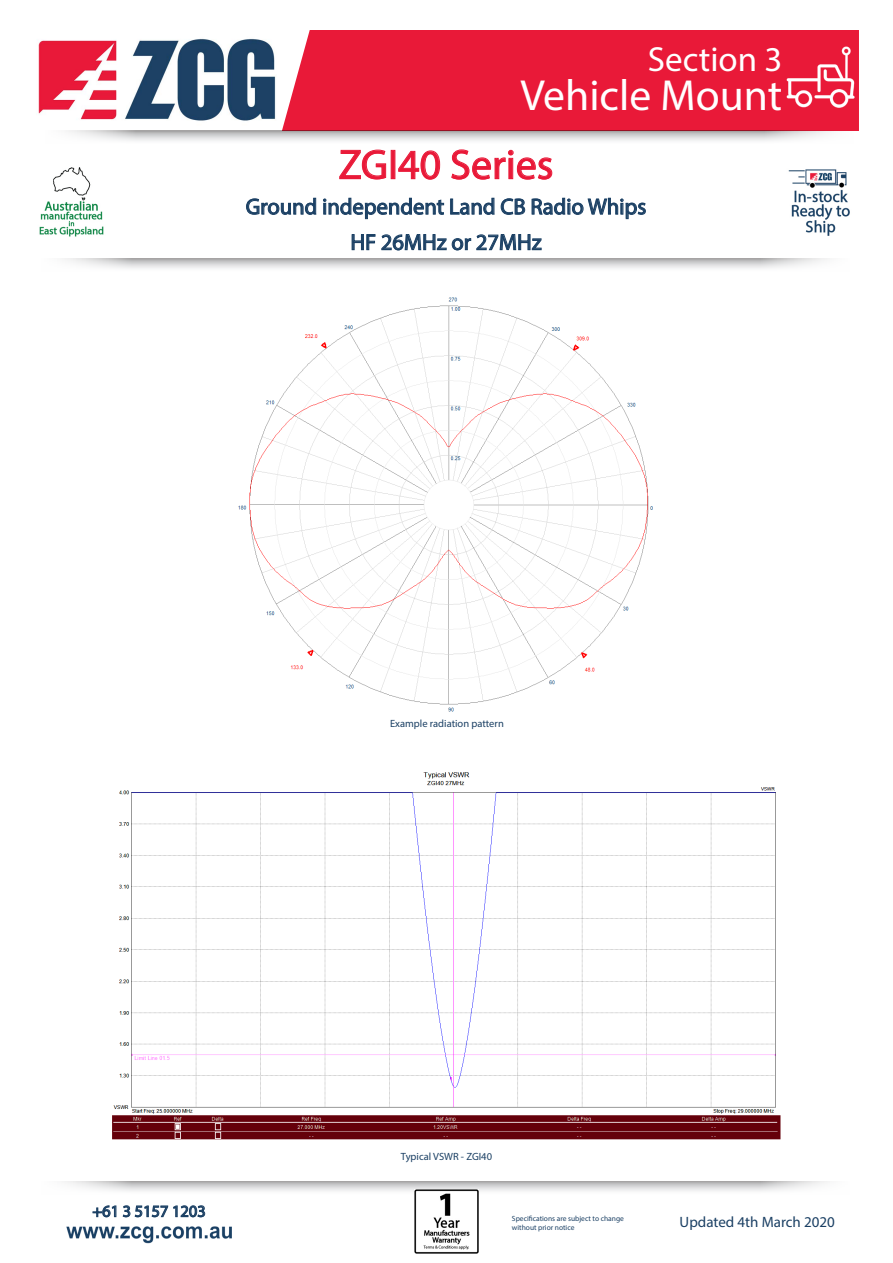
<style>
.page{position:relative;width:893px;height:1263px;background:#fff}
.page>*{position:absolute;margin:0;border:0;box-sizing:border-box;transform-origin:0 0}
.t1{font:43.65px "Myriad Pro";color:#fff}
.t2{font:42px "Myriad Pro";color:#e91938}
.t3{font:34.95px "Myriad Pro";color:#fff}
.t4{font:22.5px "Myriad Pro";color:#1b4064}
.t5{font:16.5px "Myriad Pro";color:#1b4064}
.t6{font:15px "Myriad Pro";color:#1b4064}
.t7{font:10.5px "Myriad Pro";color:#1b4064}
.t8{font:7.5px "Myriad Pro";color:#1b4064}
</style>
<div class="page">
<img style="left:66px;top:1226px;width:166px;height:17px">
<svg style="left:92px;top:1205px;width:114px;height:13px"></svg>
<svg style="left:64px;top:1181px;width:764px;height:13px"></svg>
<svg style="left:65px;top:259px;width:762px;height:10px"></svg>
<div style="left:273px;top:30px;width:586px;height:101px;background:#e91938"></div>
<svg style="left:68px;top:131px;width:764px;height:10px"></svg>
<svg style="left:246px;top:197px;width:70px;height:18px"></svg>
<svg style="left:323px;top:149px;width:323px;height:102px"></svg>
<img style="left:38px;top:34px;width:244px;height:91px">
<img style="left:414px;top:1190px;width:64px;height:64px">
<img style="left:788px;top:169px;width:62px;height:67px">
<img style="left:785px;top:44px;width:72px;height:72px">
<img style="left:238px;top:297px;width:415px;height:415px">
<img style="left:112px;top:772px;width:669px;height:368px">
<img style="left:39px;top:167px;width:65px;height:70px">
<p class="t3" style="left:648px;top:38px;width:136px">Section 3</p>
<p class="t1" style="left:520px;top:69px;width:264px">Vehicle Mount</p>
<p class="t2" style="left:339px;top:139px;width:216px">ZGI40 Series</p>
<p class="t4" style="left:246px;top:193px;width:402px">Ground independent Land CB Radio Whips</p>
<p class="t4" style="left:350px;top:228px;width:193px">HF 26MHz or 27MHz</p>
<p class="t5" style="left:92px;top:1201px;width:115px">+61 3 5157 1203</p>
<p class="t7" style="left:390px;top:717px;width:115px">Example radiation pattern</p>
<p class="t7" style="left:401px;top:1150px;width:93px">Typical VSWR - ZGI40</p>
<p class="t8" style="left:512px;top:1214px;width:113px">Specifications are subject to change</p>
<p class="t8" style="left:512px;top:1223px;width:64px">without prior notice</p>
<p class="t6" style="left:680px;top:1213px;width:157px">Updated 4th March 2020</p>
</div>
